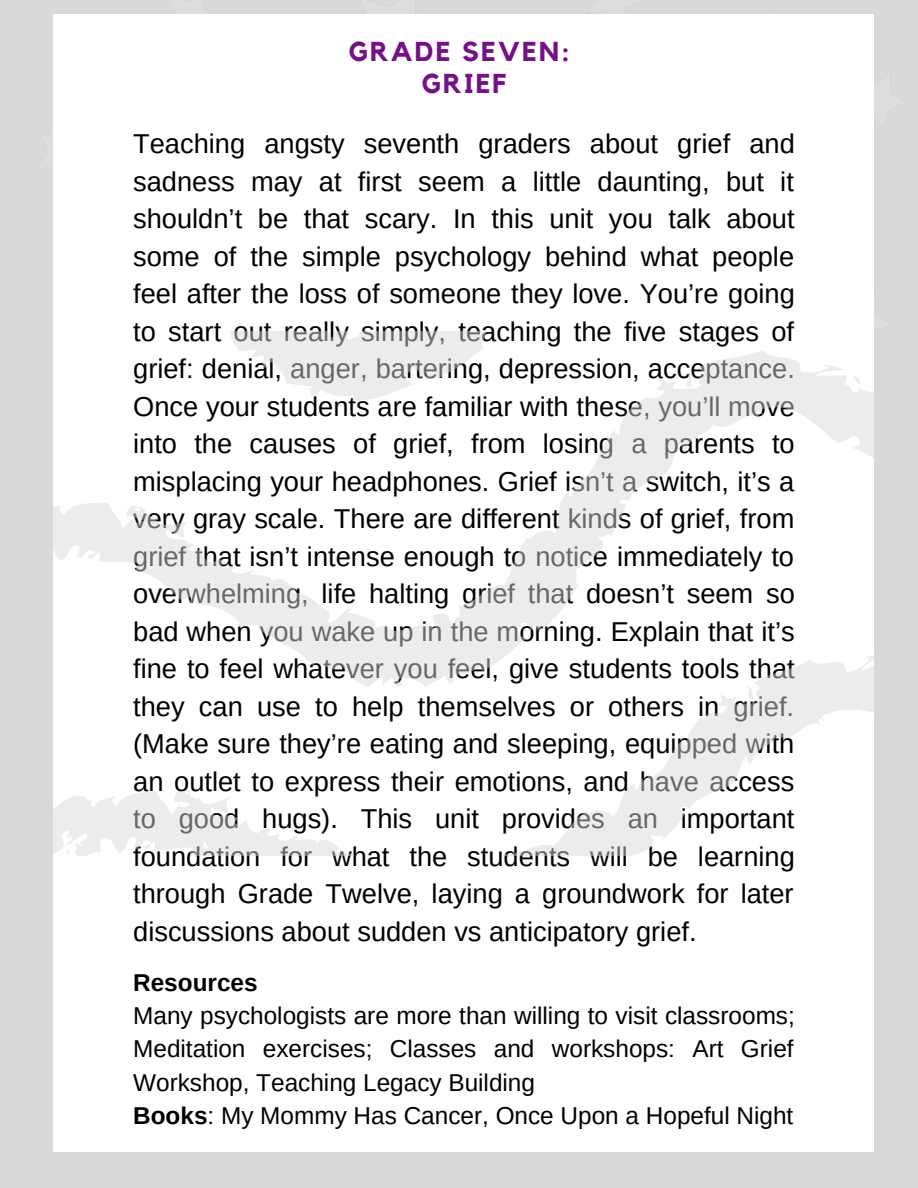
<style>
.page{position:relative;width:918px;height:1188px;background:#d9d9d9}
.page>*{position:absolute;margin:0;border:0;box-sizing:border-box;transform-origin:0 0}
.t1{font:27.3px/37.5px "Arimo";color:#000;text-align:justify}
.t2{font:700 27.3px/32.4px "Kollektif";letter-spacing:.08em;color:#761088;text-align:center}
.t3{font:24.3px/33.3px "Arimo";color:#000}
.t4{font:700 24.3px "Arimo";color:#000}
.s1{font-weight:700}
</style>
<div class="page">
<svg style="left:53px;top:114px;width:1px;height:75px"></svg>
<div style="left:54px;top:31px;width:820px;height:1100px;background:#fff"></div>
<div style="left:54px;top:14px;width:820px;height:63px;background:#fff"></div>
<div style="left:54px;top:1085px;width:820px;height:67px;background:#fff"></div>
<svg style="left:53px;top:332px;width:821px;height:524px"></svg>
<p class="t2" style="left:349px;top:36px;width:222px">GRADE SEVEN:<br>GRIEF</p>
<p class="t1" style="left:133px;top:125px;width:663px">Teaching angsty seventh graders about grief and sadness may at first seem a little daunting, but it shouldn’t be that scary. In this unit you talk about some of the simple psychology behind what people feel after the loss of someone they love. You’re going to start out really simply, teaching the five stages of grief: denial, anger, bartering, depression, acceptance.<br>Once your students are familiar with these, you’ll move into the causes of grief, from losing a parents to misplacing your headphones. Grief isn’t a switch, it’s a very gray scale. There are different kinds of grief, from grief that isn’t intense enough to notice immediately to overwhelming, life halting grief that doesn’t seem so bad when you wake up in the morning. Explain that it’s fine to feel whatever you feel, give students tools that they can use to help themselves or others in grief. (Make sure they’re eating and sleeping, equipped with an outlet to express their emotions, and have access to good hugs). This unit provides an important foundation for what the students will be learning through Grade Twelve, laying a groundwork for later discussions about sudden vs anticipatory grief.</p>
<p class="t4" style="left:133px;top:969px;width:126px">Resources</p>
<p class="t3" style="left:133px;top:999px;width:663px">Many psychologists are more than willing to visit classrooms; Meditation exercises; Classes and workshops: Art Grief Workshop, Teaching Legacy Building<br><span class="s1">Books</span>: My Mommy Has Cancer, Once Upon a Hopeful Night</p>
</div>
